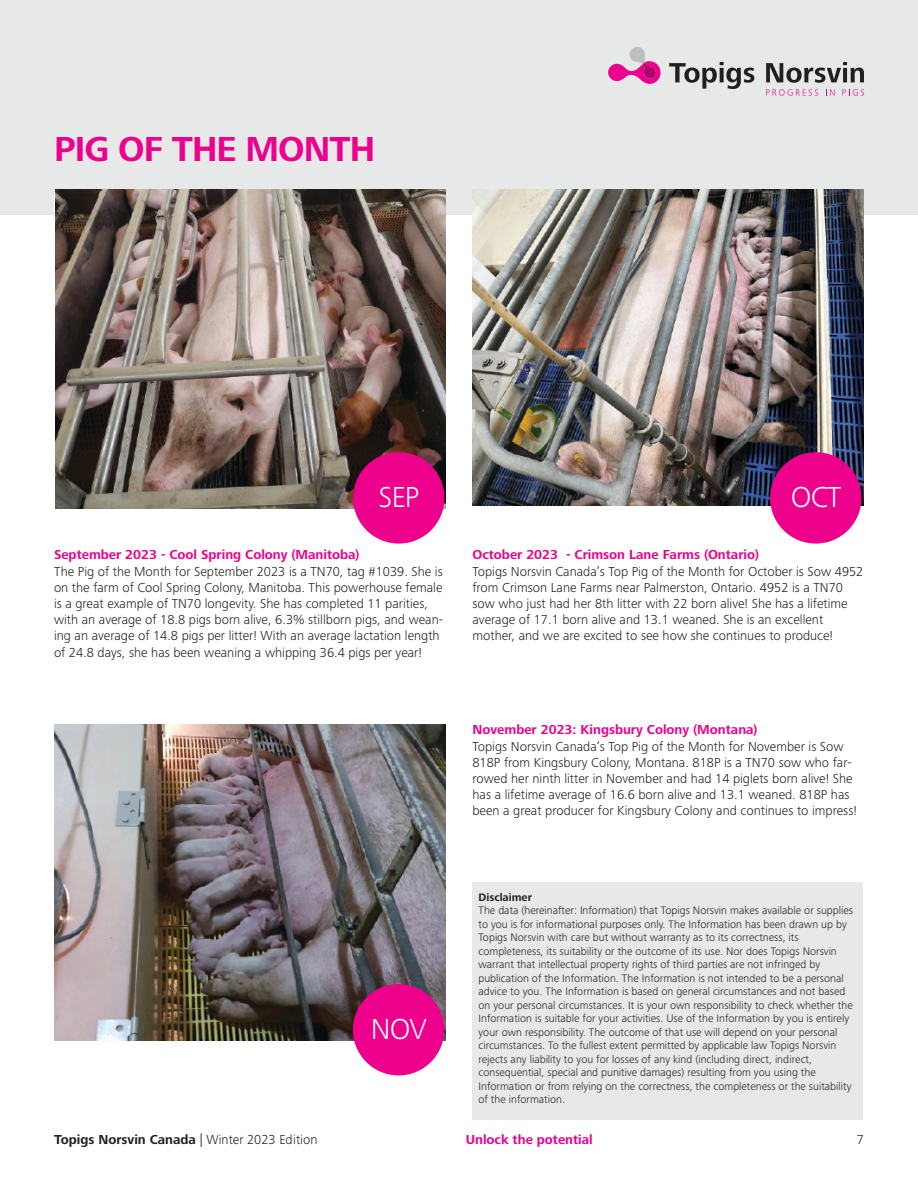
<style>
.page{position:relative;width:918px;height:1188px;background:#fff}
.page>*{position:absolute;margin:0;border:0;box-sizing:border-box;transform-origin:0 0}
.t1{font:700 36px "Frutiger Next Pro";letter-spacing:-.025em;color:#ec008c}
.t2{font:300 30px "Frutiger Next Pro";letter-spacing:-.025em;color:#fff}
.t3{font:300 13.5px/16.2px "Frutiger Next Pro";color:#231f20}
.t4{font:700 13.5px "Frutiger Next Pro";color:#ec008c}
.t5{font:700 13.5px "Frutiger Next Pro";color:#231f20}
.t6{font:300 11.25px/13.5px "Frutiger Next Pro";color:#231f20}
.t7{font:700 11.25px "Frutiger Next Pro";color:#231f20}
.s1{font-weight:300}
</style>
<div class="page">
<div style="left:0;top:0;width:918px;height:215px;background:#e7e8e8"></div>
<svg style="left:669px;top:62px;width:85px;height:27px"></svg>
<svg style="left:766px;top:62px;width:98px;height:21px"></svg>
<svg style="left:766px;top:89px;width:52px;height:7px"></svg>
<svg style="left:826px;top:89px;width:9px;height:7px"></svg>
<svg style="left:842px;top:89px;width:22px;height:7px"></svg>
<svg style="left:608px;top:47px;width:53px;height:37px"></svg>
<img style="left:472px;top:190px;width:392px;height:316px">
<img style="left:54px;top:725px;width:392px;height:315px">
<img style="left:55px;top:190px;width:390px;height:318px">
<div style="left:472px;top:882px;width:391px;height:238px;background:#e7e8e8"></div>
<div style="left:353px;top:452px;width:91px;height:92px;background:#ec008c;border-radius:50%"></div>
<div style="left:770px;top:452px;width:91px;height:92px;background:#ec008c;border-radius:50%"></div>
<div style="left:353px;top:984px;width:91px;height:91px;background:#ec008c;border-radius:50%"></div>
<p class="t1" style="left:54px;top:128px;width:323px">PIG OF THE MONTH</p>
<p class="t2" style="left:379px;top:480px;width:42px">SEP</p>
<p class="t2" style="left:791px;top:480px;width:52px">OCT</p>
<p class="t4" style="left:54px;top:547px;width:307px">September 2023 - Cool Spring Colony (Manitoba)</p>
<p class="t3" style="left:54px;top:563px;width:391px">The Pig of the Month for September 2023 is a TN70, tag #1039. She is on the farm of Cool Spring Colony, Manitoba. This powerhouse female is a great example of TN70 longevity. She has completed 11 parities, with an average of 18.8 pigs born alive, 6.3% stillborn pigs, and wean&shy;ing an average of 14.8 pigs per litter! With an average lactation length of 24.8 days, she has been weaning a whipping 36.4 pigs per year!</p>
<p class="t2" style="left:371px;top:1011px;width:58px">NOV</p>
<p class="t4" style="left:472px;top:547px;width:288px">October 2023 - Crimson Lane Farms (Ontario)</p>
<p class="t3" style="left:472px;top:563px;width:392px">Topigs Norsvin Canada’s Top Pig of the Month for October is Sow 4952 from Crimson Lane Farms near Palmerston, Ontario. 4952 is a TN70 sow who just had her 8th litter with 22 born alive! She has a lifetime average of 17.1 born alive and 13.1 weaned. She is an excellent mother, and we are excited to see how she continues to produce!</p>
<p class="t4" style="left:472px;top:722px;width:287px">November 2023: Kingsbury Colony (Montana)</p>
<p class="t3" style="left:472px;top:738px;width:386px">Topigs Norsvin Canada’s Top Pig of the Month for November is Sow 818P from Kingsbury Colony, Montana. 818P is a TN70 sow who far&shy;rowed her ninth litter in November and had 14 piglets born alive! She has a lifetime average of 16.6 born alive and 13.1 weaned. 818P has been a great producer for Kingsbury Colony and continues to impress!</p>
<p class="t7" style="left:478px;top:891px;width:55px">Disclaimer</p>
<p class="t6" style="left:478px;top:904px;width:376px">The data (hereinafter: Information) that Topigs Norsvin makes available or supplies to you is for informational purposes only. The Information has been drawn up by Topigs Norsvin with care but without warranty as to its correctness, its completeness, its suitability or the outcome of its use. Nor does Topigs Norsvin warrant that intellectual property rights of third parties are not infringed by publication of the Information. The Information is not intended to be a personal advice to you. The Information is based on general circumstances and not based on your personal circumstances. It is your own responsibility to check whether the Information is suitable for your activities. Use of the Information by you is entirely your own responsibility. The outcome of that use will depend on your personal circumstances. To the fullest extent permitted by applicable law Topigs Norsvin rejects any liability to you for losses of any kind (including direct, indirect, consequential, special and punitive damages) resulting from you using the Information or from relying on the correctness, the completeness or the suitability of the information.</p>
<p class="t5" style="left:54px;top:1132px;width:265px">Topigs Norsvin Canada <span class="s1">| Winter 2023 Edition</span></p>
<p class="t4" style="left:466px;top:1132px;width:129px">Unlock the potential</p>
<p class="t3" style="left:857px;top:1131px;width:9px">7</p>
</div>
